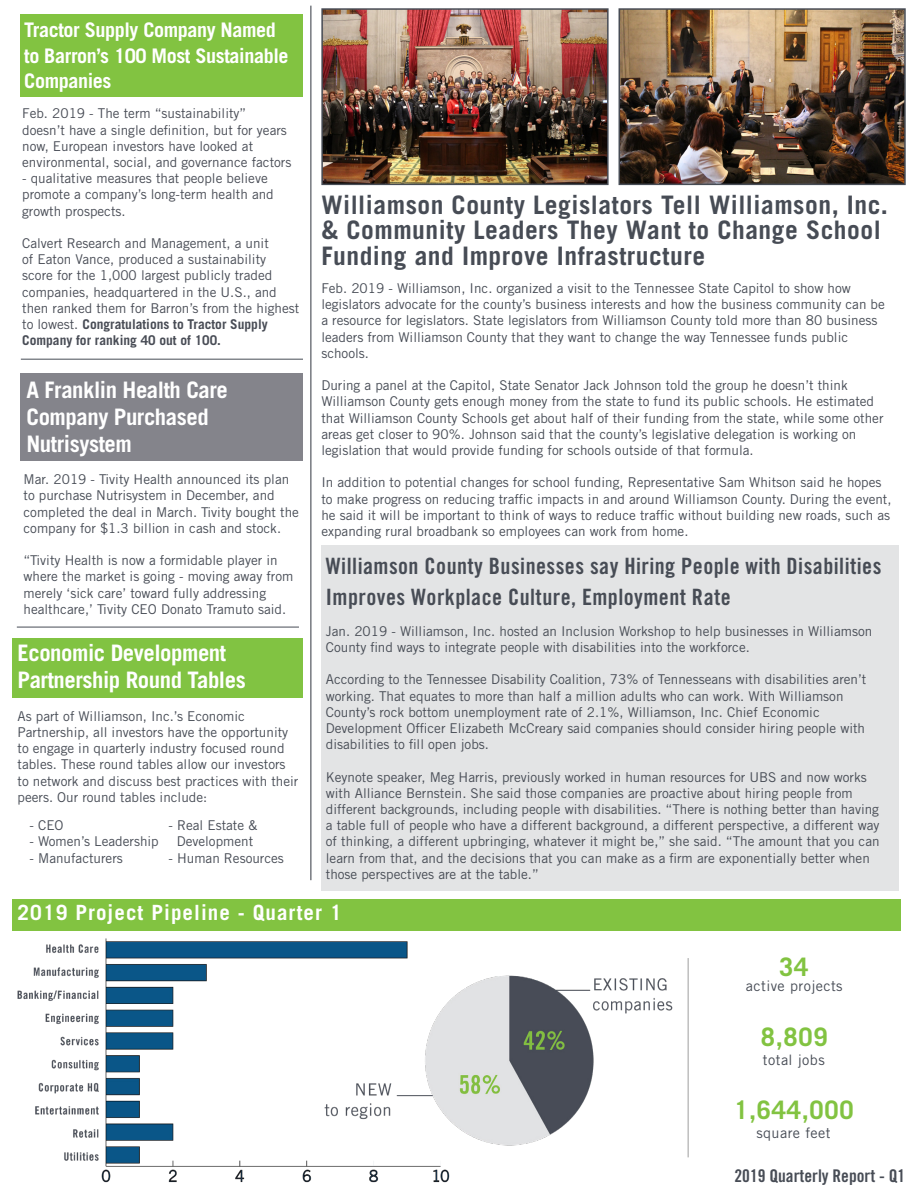
<style>
.page{position:relative;width:918px;height:1188px;background:#fff}
.page>*{position:absolute;margin:0;border:0;box-sizing:border-box;transform-origin:0 0}
.t1{font:700 25.5px/25.5px "Trade Gothic LT Std";letter-spacing:.02em;color:#474c55}
.t2{font:700 25.5px "Trade Gothic LT Std";letter-spacing:.03em;color:#82c341}
.t3{font:700 22.8px/27px "Trade Gothic LT Std";letter-spacing:-.02em;color:#fff}
.t4{font:22.5px/30.6px "Trade Gothic LT Std Bd Cn 20";letter-spacing:.02em;color:#474c55}
.t5{font:700 21px "Trade Gothic LT Std";letter-spacing:.05em;color:#fff}
.t6{font:700 20.1px/25.5px "Trade Gothic LT Std";letter-spacing:-.02em;color:#fff}
.t7{font:17.55px "Trade Gothic LT Std Bd Cn 20";color:#474c55}
.t8{font:14.4px "Trade Gothic LT Std";letter-spacing:.03em;color:#474c55}
.t9{font:13.5px/16.2px "Trade Gothic LT Std";color:#474c55}
.t10{font:13.5px/16.2px "Trade Gothic LT Std";color:#484c55}
.s1{font-weight:700}
</style>
<div class="page">
<div style="left:321px;top:546px;width:578px;height:345px;background:#e3e4e5"></div>
<div style="left:21px;top:373px;width:282px;height:87px;background:#84848b"></div>
<hr style="left:310px;top:6px;width:1px;height:874px;background:#474c55">
<hr style="left:21px;top:359px;width:282px;height:1px;background:#474c55">
<div style="left:21px;top:14px;width:282px;height:83px;background:#82c341"></div>
<div style="left:13px;top:638px;width:290px;height:60px;background:#81c342"></div>
<div style="left:13px;top:899px;width:888px;height:32px;background:#82c341"></div>
<img style="left:622px;top:11px;width:281px;height:171px">
<div style="left:619px;top:8px;width:287px;height:177px;border:2px solid #474c55"></div>
<img style="left:324px;top:11px;width:282px;height:171px">
<div style="left:321px;top:8px;width:288px;height:177px;border:2px solid #474c55"></div>
<img style="left:17px;top:938px;width:433px;height:245px">
<img style="left:310px;top:954px;width:379px;height:216px">
<hr style="left:17px;top:627px;width:282px;height:1px;background:#474c55">
<h3 class="t6" style="left:24px;top:17px;width:266px">Tractor Supply Company Named to Barron’s 100 Most Sustainable<br>Companies</h3>
<p class="t10" style="left:22px;top:105px;width:271px">Feb. 2019 - The term “sustainability” doesn’t have a single definition, but for years now, European investors have looked at environmental, social, and governance factors</p>
<p class="t10" style="left:22px;top:170px;width:253px">- qualitative measures that people believe promote a company’s long-term health and growth prospects.</p>
<p class="t10" style="left:22px;top:235px;width:279px">Calvert Research and Management, a unit<br>of Eaton Vance, produced a sustainability score for the 1,000 largest publicly traded companies, headquartered in the U.S., and then ranked them for Barron’s from the highest to lowest. <span class="s1">Congratulations to Tractor Supply Company for ranking 40 out of 100.</span></p>
<h2 class="t3" style="left:27px;top:376px;width:203px">A Franklin Health Care<br>Company Purchased<br>Nutrisystem</h2>
<p class="t9" style="left:24px;top:471px;width:277px">Mar. 2019 - Tivity Health announced its plan to purchase Nutrisystem in December, and completed the deal in March. Tivity bought the company for $1.3 billion in cash and stock.</p>
<p class="t9" style="left:24px;top:552px;width:271px">“Tivity Health is now a formidable player in where the market is going - moving away from merely ‘sick care’ toward fully addressing healthcare,’ Tivity CEO Donato Tramuto said.</p>
<h2 class="t3" style="left:18px;top:639px;width:230px">Economic Development<br>Partnership Round Tables</h2>
<p class="t9" style="left:18px;top:708px;width:282px">As part of Williamson, Inc.’s Economic Partnership, all investors have the opportunity to engage in quarterly industry focused round tables. These round tables allow our investors to network and discuss best practices with their peers. Our round tables include:</p>
<p class="t9" style="left:30px;top:816px;width:36px">- CEO</p>
<p class="t9" style="left:30px;top:833px;width:131px">- Women’s Leadership</p>
<p class="t9" style="left:30px;top:849px;width:95px">- Manufacturers</p>
<p class="t9" style="left:169px;top:816px;width:90px;text-align:center">- Real Estate &amp;<br>Development</p>
<p class="t9" style="left:169px;top:849px;width:117px">- Human Resources</p>
<h1 class="t1" style="left:321px;top:191px;width:568px">Williamson County Legislators Tell Williamson, Inc. &amp; Community Leaders They Want to Change School<br>Funding and Improve Infrastructure</h1>
<p class="t9" style="left:321px;top:280px;width:565px">Feb. 2019 - Williamson, Inc. organized a visit to the Tennessee State Capitol to show how legislators advocate for the county’s business interests and how the business community can be a resource for legislators. State legislators from Williamson County told more than 80 business leaders from Williamson County that they want to change the way Tennessee funds public schools.</p>
<p class="t9" style="left:321px;top:377px;width:564px">During a panel at the Capitol, State Senator Jack Johnson told the group he doesn’t think Williamson County gets enough money from the state to fund its public schools. He estimated that Williamson County Schools get about half of their funding from the state, while some other areas get closer to 90%. Johnson said that the county’s legislative delegation is working on legislation that would provide funding for schools outside of that formula.</p>
<p class="t9" style="left:321px;top:474px;width:572px">In addition to potential changes for school funding, Representative Sam Whitson said he hopes to make progress on reducing traffic impacts in and around Williamson County. During the event, he said it will be important to think of ways to reduce traffic without building new roads, such as expanding rural broadbank so employees can work from home.</p>
<h3 class="t4" style="left:326px;top:550px;width:557px">Williamson County Businesses say Hiring People with Disabilities<br>Improves Workplace Culture, Employment Rate</h3>
<p class="t9" style="left:326px;top:623px;width:548px">Jan. 2019 - Williamson, Inc. hosted an Inclusion Workshop to help businesses in Williamson<br>County find ways to integrate people with disabilities into the workforce.</p>
<p class="t9" style="left:326px;top:671px;width:542px">According to the Tennessee Disability Coalition, 73% of Tennesseans with disabilities aren’t working. That equates to more than half a million adults who can work. With Williamson County’s rock bottom unemployment rate of 2.1%, Williamson, Inc. Chief Economic Development Officer Elizabeth McCreary said companies should consider hiring people with disabilities to fill open jobs.</p>
<p class="t9" style="left:326px;top:768px;width:555px">Keynote speaker, Meg Harris, previously worked in human resources for UBS and now works with Alliance Bernstein. She said those companies are proactive about hiring people from different backgrounds, including people with disabilities. “There is nothing better than having a table full of people who have a different background, a different perspective, a different way of thinking, a different upbringing, whatever it might be,” she said. “The amount that you can learn from that, and the decisions that you can make as a firm are exponentially better when those perspectives are at the table.”</p>
<h3 class="t5" style="left:18px;top:900px;width:326px">2019 Project Pipeline - Quarter 1</h3>
<h1 class="t2" style="left:779px;top:952px;width:31px">34</h1>
<p class="t8" style="left:746px;top:977px;width:98px">active projects</p>
<h1 class="t2" style="left:761px;top:1021px;width:68px">8,809</h1>
<p class="t8" style="left:763px;top:1051px;width:63px">total jobs</p>
<h1 class="t2" style="left:734px;top:1094px;width:121px">1,644,000</h1>
<p class="t8" style="left:756px;top:1124px;width:76px">square feet</p>
<p class="t7" style="left:735px;top:1165px;width:172px">2019 Quarterly Report - Q1</p>
</div>
